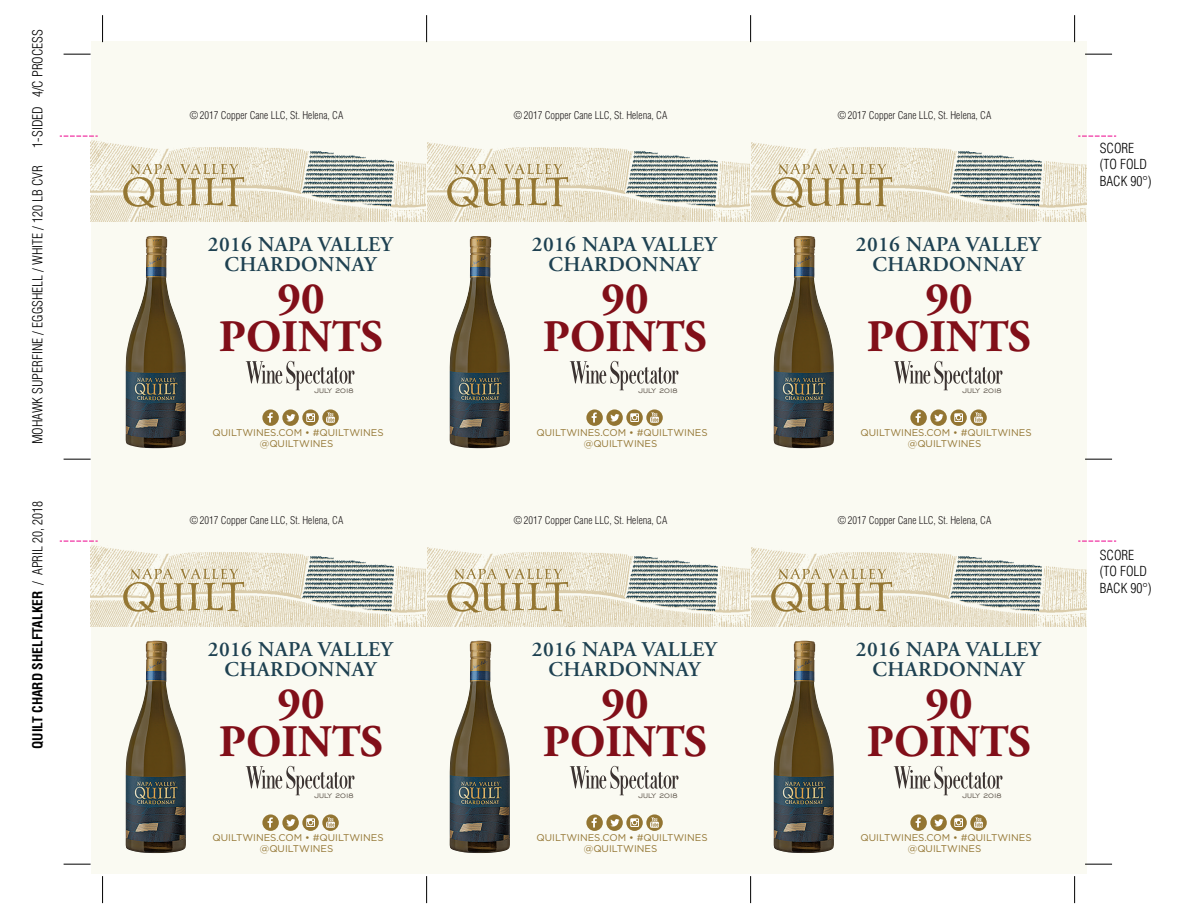
<style>
.page{position:relative;width:1188px;height:918px;background:#fff}
.page>*{position:absolute;margin:0;border:0;box-sizing:border-box;transform-origin:0 0}
.t1{font:700 45px/37.5px "Adobe Garamond";color:#810f19;text-align:center}
.t2{font:600 21px/19.5px "Adobe Garamond";letter-spacing:.02em;color:#1e4151;text-align:center}
.t3{font:300 condensed 13.5px/16.2px "Helvetica";color:#000}
.t4{font:700 condensed 13.5px "Helvetica";color:#000}
.t5{font:300 condensed 10.5px "Helvetica";color:#231f20}
.t6{font:9.75px/10.5px "Gotham";color:#937532;text-align:center}
.t7{font:8.7px "Engravers Gothic BT";letter-spacing:-.055em;color:#5a5147}
.s1{font-weight:300}
</style>
<div class="page">
<div style="left:91px;top:41px;width:996px;height:833px;background:#fafaf2"></div>
<img style="left:91px;top:135px;width:996px;height:86px">
<img style="left:125px;top:236px;width:61px;height:212px">
<svg style="left:123px;top:164px;width:121px;height:44px"></svg>
<img style="left:449px;top:236px;width:61px;height:212px">
<svg style="left:447px;top:164px;width:121px;height:44px"></svg>
<img style="left:773px;top:236px;width:61px;height:212px">
<svg style="left:771px;top:164px;width:121px;height:44px"></svg>
<img style="left:91px;top:540px;width:996px;height:86px">
<img style="left:125px;top:641px;width:61px;height:212px">
<svg style="left:123px;top:569px;width:121px;height:44px"></svg>
<img style="left:449px;top:641px;width:61px;height:212px">
<svg style="left:447px;top:569px;width:121px;height:44px"></svg>
<img style="left:773px;top:641px;width:61px;height:212px">
<svg style="left:771px;top:569px;width:121px;height:44px"></svg>
<svg style="left:282px;top:409px;width:17px;height:17px"></svg>
<svg style="left:302px;top:409px;width:17px;height:17px"></svg>
<svg style="left:262px;top:409px;width:17px;height:17px"></svg>
<svg style="left:322px;top:409px;width:17px;height:17px"></svg>
<svg style="left:326px;top:412px;width:9px;height:11px"></svg>
<svg style="left:306px;top:413px;width:9px;height:9px"></svg>
<svg style="left:268px;top:413px;width:5px;height:10px"></svg>
<svg style="left:286px;top:414px;width:9px;height:7px"></svg>
<svg style="left:246px;top:361px;width:109px;height:29px"></svg>
<svg style="left:282px;top:814px;width:17px;height:17px"></svg>
<svg style="left:302px;top:814px;width:17px;height:17px"></svg>
<svg style="left:262px;top:814px;width:17px;height:17px"></svg>
<svg style="left:322px;top:814px;width:17px;height:17px"></svg>
<svg style="left:326px;top:817px;width:9px;height:11px"></svg>
<svg style="left:306px;top:818px;width:9px;height:9px"></svg>
<svg style="left:268px;top:818px;width:5px;height:10px"></svg>
<svg style="left:286px;top:819px;width:9px;height:7px"></svg>
<svg style="left:246px;top:766px;width:109px;height:29px"></svg>
<svg style="left:606px;top:409px;width:17px;height:17px"></svg>
<svg style="left:626px;top:409px;width:17px;height:17px"></svg>
<svg style="left:586px;top:409px;width:17px;height:17px"></svg>
<svg style="left:646px;top:409px;width:17px;height:17px"></svg>
<svg style="left:650px;top:412px;width:9px;height:11px"></svg>
<svg style="left:630px;top:413px;width:9px;height:9px"></svg>
<svg style="left:592px;top:413px;width:5px;height:10px"></svg>
<svg style="left:610px;top:414px;width:9px;height:7px"></svg>
<svg style="left:570px;top:361px;width:109px;height:29px"></svg>
<svg style="left:606px;top:814px;width:17px;height:17px"></svg>
<svg style="left:626px;top:814px;width:17px;height:17px"></svg>
<svg style="left:586px;top:814px;width:17px;height:17px"></svg>
<svg style="left:646px;top:814px;width:17px;height:17px"></svg>
<svg style="left:650px;top:817px;width:9px;height:11px"></svg>
<svg style="left:630px;top:818px;width:9px;height:9px"></svg>
<svg style="left:592px;top:818px;width:5px;height:10px"></svg>
<svg style="left:610px;top:819px;width:9px;height:7px"></svg>
<svg style="left:570px;top:766px;width:109px;height:29px"></svg>
<svg style="left:930px;top:409px;width:17px;height:17px"></svg>
<svg style="left:950px;top:409px;width:17px;height:17px"></svg>
<svg style="left:910px;top:409px;width:17px;height:17px"></svg>
<svg style="left:970px;top:409px;width:17px;height:17px"></svg>
<svg style="left:974px;top:412px;width:9px;height:11px"></svg>
<svg style="left:954px;top:413px;width:9px;height:9px"></svg>
<svg style="left:916px;top:413px;width:5px;height:10px"></svg>
<svg style="left:934px;top:414px;width:9px;height:7px"></svg>
<svg style="left:894px;top:361px;width:109px;height:29px"></svg>
<svg style="left:930px;top:814px;width:17px;height:17px"></svg>
<svg style="left:950px;top:814px;width:17px;height:17px"></svg>
<svg style="left:910px;top:814px;width:17px;height:17px"></svg>
<svg style="left:970px;top:814px;width:17px;height:17px"></svg>
<svg style="left:974px;top:817px;width:9px;height:11px"></svg>
<svg style="left:954px;top:818px;width:9px;height:9px"></svg>
<svg style="left:916px;top:818px;width:5px;height:10px"></svg>
<svg style="left:934px;top:819px;width:9px;height:7px"></svg>
<svg style="left:894px;top:766px;width:109px;height:29px"></svg>
<svg style="left:1078px;top:136px;width:38px;height:1px"></svg>
<svg style="left:1078px;top:541px;width:38px;height:1px"></svg>
<svg style="left:60px;top:136px;width:38px;height:1px"></svg>
<svg style="left:60px;top:541px;width:38px;height:1px"></svg>
<svg style="left:102px;top:15px;width:1px;height:27px"></svg>
<svg style="left:64px;top:54px;width:27px;height:1px"></svg>
<svg style="left:64px;top:459px;width:27px;height:1px"></svg>
<svg style="left:64px;top:864px;width:27px;height:1px"></svg>
<svg style="left:426px;top:15px;width:1px;height:27px"></svg>
<svg style="left:1085px;top:54px;width:27px;height:1px"></svg>
<svg style="left:750px;top:15px;width:1px;height:27px"></svg>
<svg style="left:1074px;top:15px;width:1px;height:27px"></svg>
<svg style="left:102px;top:876px;width:1px;height:27px"></svg>
<svg style="left:426px;top:876px;width:1px;height:27px"></svg>
<svg style="left:750px;top:876px;width:1px;height:27px"></svg>
<svg style="left:1074px;top:876px;width:1px;height:27px"></svg>
<svg style="left:1085px;top:459px;width:27px;height:1px"></svg>
<svg style="left:1085px;top:864px;width:27px;height:1px"></svg>
<h3 class="t3" style="left:30px;top:148px;width:120px;rotate:-90deg">1-SIDED 4/C PROCESS</h3>
<h3 class="t3" style="left:30px;top:444px;width:281px;rotate:-90deg">MOHAWK SUPERFINE / EGGSHELL / WHITE / 120 LB CVR</h3>
<h3 class="t4" style="left:30px;top:749px;width:249px;rotate:-90deg">QUILT CHARD SHELFTALKER <span class="s1">/ APRIL 20, 2018</span></h3>
<p class="t5" style="left:190px;top:109px;width:155px">© 2017 Copper Cane LLC, St. Helena, CA</p>
<p class="t5" style="left:514px;top:109px;width:155px">© 2017 Copper Cane LLC, St. Helena, CA</p>
<p class="t5" style="left:838px;top:109px;width:155px">© 2017 Copper Cane LLC, St. Helena, CA</p>
<h2 class="t2" style="left:208px;top:235px;width:187px">2016 NAPA VALLEY<br>CHARDONNAY</h2>
<h1 class="t1" style="left:219px;top:281px;width:166px">90<br>POINTS</h1>
<h2 class="t2" style="left:532px;top:235px;width:187px">2016 NAPA VALLEY<br>CHARDONNAY</h2>
<h1 class="t1" style="left:543px;top:281px;width:166px">90<br>POINTS</h1>
<h2 class="t2" style="left:856px;top:235px;width:187px">2016 NAPA VALLEY<br>CHARDONNAY</h2>
<h1 class="t1" style="left:867px;top:281px;width:166px">90<br>POINTS</h1>
<p class="t7" style="left:315px;top:386px;width:41px">JULY 2018</p>
<p class="t7" style="left:639px;top:386px;width:41px">JULY 2018</p>
<p class="t7" style="left:963px;top:386px;width:41px">JULY 2018</p>
<p class="t6" style="left:213px;top:427px;width:173px">QUILTWINES.COM • #QUILTWINES @QUILTWINES</p>
<p class="t6" style="left:537px;top:427px;width:173px">QUILTWINES.COM • #QUILTWINES @QUILTWINES</p>
<p class="t6" style="left:861px;top:427px;width:173px">QUILTWINES.COM • #QUILTWINES @QUILTWINES</p>
<p class="t5" style="left:190px;top:514px;width:155px">© 2017 Copper Cane LLC, St. Helena, CA</p>
<p class="t5" style="left:514px;top:514px;width:155px">© 2017 Copper Cane LLC, St. Helena, CA</p>
<p class="t5" style="left:838px;top:514px;width:155px">© 2017 Copper Cane LLC, St. Helena, CA</p>
<h2 class="t2" style="left:208px;top:640px;width:187px">2016 NAPA VALLEY<br>CHARDONNAY</h2>
<h1 class="t1" style="left:219px;top:686px;width:166px">90<br>POINTS</h1>
<h2 class="t2" style="left:532px;top:640px;width:187px">2016 NAPA VALLEY<br>CHARDONNAY</h2>
<h1 class="t1" style="left:543px;top:686px;width:166px">90<br>POINTS</h1>
<h2 class="t2" style="left:856px;top:640px;width:187px">2016 NAPA VALLEY<br>CHARDONNAY</h2>
<h1 class="t1" style="left:867px;top:686px;width:166px">90<br>POINTS</h1>
<p class="t7" style="left:315px;top:791px;width:41px">JULY 2018</p>
<p class="t7" style="left:639px;top:791px;width:41px">JULY 2018</p>
<p class="t7" style="left:963px;top:791px;width:41px">JULY 2018</p>
<p class="t6" style="left:213px;top:832px;width:173px">QUILTWINES.COM • #QUILTWINES @QUILTWINES</p>
<p class="t6" style="left:537px;top:832px;width:173px">QUILTWINES.COM • #QUILTWINES @QUILTWINES</p>
<p class="t6" style="left:861px;top:832px;width:173px">QUILTWINES.COM • #QUILTWINES @QUILTWINES</p>
<h3 class="t3" style="left:1100px;top:140px;width:53px">SCORE (TO FOLD<br>BACK 90°)</h3>
<h3 class="t3" style="left:1100px;top:547px;width:53px">SCORE (TO FOLD<br>BACK 90°)</h3>
</div>
